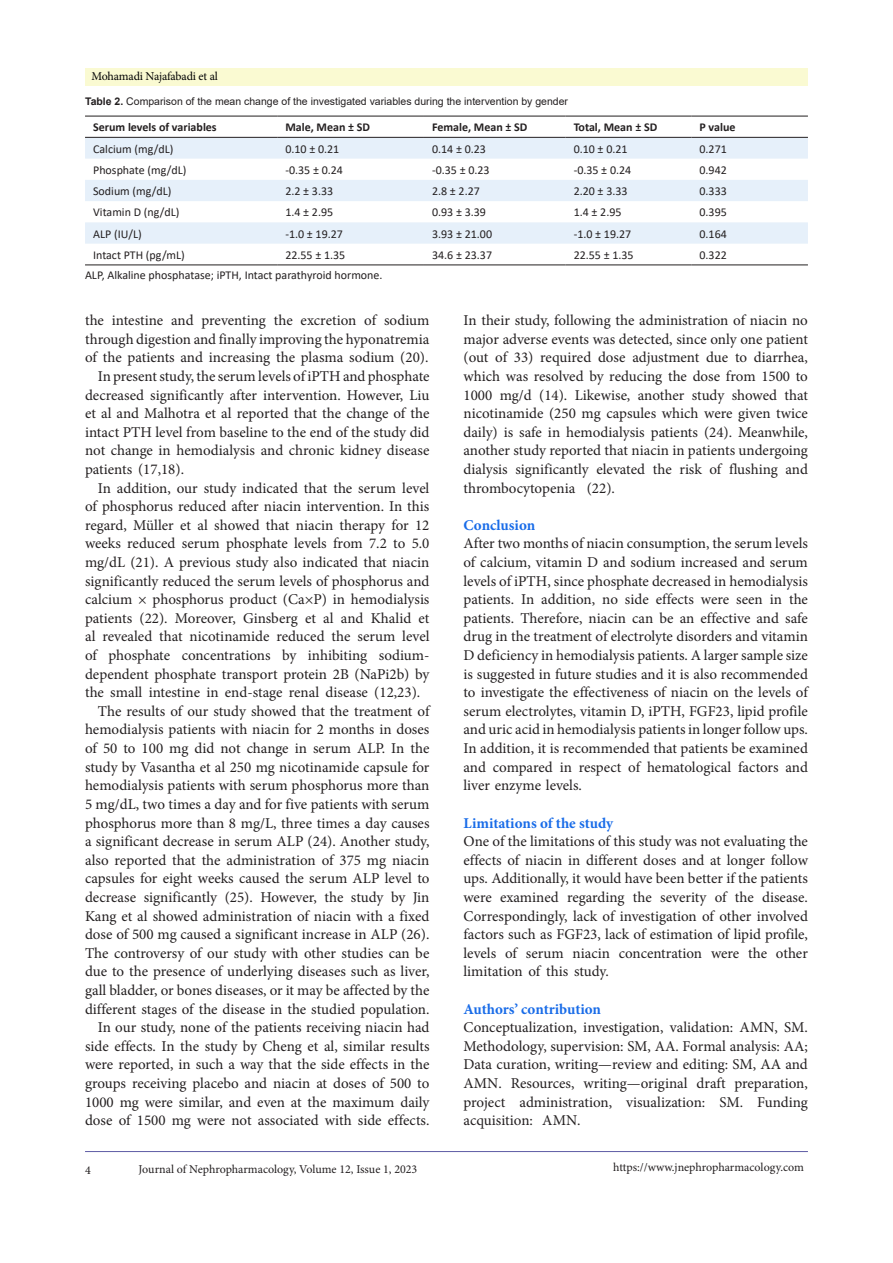
<style>
.page{position:relative;width:893px;height:1263px;background:#fff}
.page>*{position:absolute;margin:0;border:0;box-sizing:border-box;transform-origin:0 0}
.t1{font:15px/18.6px "Minion Pro";color:#231f20;text-align:justify}
.t2{font:700 15px "Minion Pro";letter-spacing:-.005em;color:#196ce8}
.t3{font:12px "Calibri";color:#231f20}
.t4{font:12px "Minion Pro";letter-spacing:-.005em;color:#231f20}
.t5{font:700 12px "Calibri";color:#231f20}
.t6{font:12px "Minion Pro";letter-spacing:-.01em;color:#000001}
.t7{font:10.5px "Arial";color:#231f20}
.s1{font-weight:700}
</style>
<div class="page">
<hr style="left:85px;top:1151px;width:723px;height:1px;background:#5e5ca5">
<div style="left:85px;top:68px;width:723px;height:17px;background:#fafad2"></div>
<svg style="left:85px;top:138px;width:723px;height:106px;fill:#e6f0fa"></svg>
<hr style="left:85px;top:116px;width:192px;height:1px;background:#231f20">
<hr style="left:277px;top:116px;width:147px;height:1px;background:#231f20">
<hr style="left:424px;top:116px;width:142px;height:1px;background:#231f20">
<hr style="left:566px;top:116px;width:125px;height:1px;background:#231f20">
<hr style="left:691px;top:116px;width:117px;height:1px;background:#231f20">
<hr style="left:85px;top:137px;width:192px;height:1px;background:#231f20">
<hr style="left:277px;top:137px;width:147px;height:1px;background:#231f20">
<hr style="left:424px;top:137px;width:142px;height:1px;background:#231f20">
<hr style="left:566px;top:137px;width:125px;height:1px;background:#231f20">
<hr style="left:691px;top:137px;width:117px;height:1px;background:#231f20">
<hr style="left:85px;top:265px;width:192px;height:1px;background:#231f20">
<hr style="left:277px;top:265px;width:147px;height:1px;background:#231f20">
<hr style="left:424px;top:265px;width:142px;height:1px;background:#231f20">
<hr style="left:566px;top:265px;width:125px;height:1px;background:#231f20">
<hr style="left:691px;top:265px;width:117px;height:1px;background:#231f20">
<p class="t6" style="left:91px;top:68px;width:128px">Mohamadi Najafabadi et al</p>
<p class="t7" style="left:85px;top:95px;width:485px"><span class="s1">Table 2.</span> Comparison of the mean change of the investigated variables during the intervention by gender</p>
<p class="t5" style="left:93px;top:119px;width:125px">Serum levels of variables</p>
<p class="t5" style="left:285px;top:119px;width:86px">Male, Mean ± SD</p>
<p class="t5" style="left:432px;top:119px;width:97px">Female, Mean ± SD</p>
<p class="t5" style="left:574px;top:119px;width:85px">Total, Mean ± SD</p>
<p class="t5" style="left:699px;top:119px;width:37px">P value</p>
<p class="t3" style="left:93px;top:140px;width:82px">Calcium (mg/dL)</p>
<p class="t3" style="left:285px;top:140px;width:55px">0.10 ± 0.21</p>
<p class="t3" style="left:432px;top:140px;width:55px">0.14 ± 0.23</p>
<p class="t3" style="left:574px;top:140px;width:55px">0.10 ± 0.21</p>
<p class="t3" style="left:699px;top:140px;width:29px">0.271</p>
<p class="t3" style="left:93px;top:161px;width:95px">Phosphate (mg/dL)</p>
<p class="t3" style="left:285px;top:161px;width:59px">-0.35 ± 0.24</p>
<p class="t3" style="left:432px;top:161px;width:59px">-0.35 ± 0.23</p>
<p class="t3" style="left:574px;top:161px;width:59px">-0.35 ± 0.24</p>
<p class="t3" style="left:699px;top:161px;width:29px">0.942</p>
<p class="t3" style="left:93px;top:183px;width:80px">Sodium (mg/dL)</p>
<p class="t3" style="left:285px;top:183px;width:49px">2.2 ± 3.33</p>
<p class="t3" style="left:432px;top:183px;width:49px">2.8 ± 2.27</p>
<p class="t3" style="left:574px;top:183px;width:55px">2.20 ± 3.33</p>
<p class="t3" style="left:699px;top:183px;width:29px">0.333</p>
<p class="t3" style="left:93px;top:204px;width:88px">Vitamin D (ng/dL)</p>
<p class="t3" style="left:285px;top:204px;width:49px">1.4 ± 2.95</p>
<p class="t3" style="left:432px;top:204px;width:55px">0.93 ± 3.39</p>
<p class="t3" style="left:574px;top:204px;width:49px">1.4 ± 2.95</p>
<p class="t3" style="left:699px;top:204px;width:29px">0.395</p>
<p class="t3" style="left:93px;top:225px;width:50px">ALP (IU/L)</p>
<p class="t3" style="left:285px;top:225px;width:59px">-1.0 ± 19.27</p>
<p class="t3" style="left:432px;top:225px;width:62px">3.93 ± 21.00</p>
<p class="t3" style="left:574px;top:225px;width:59px">-1.0 ± 19.27</p>
<p class="t3" style="left:699px;top:225px;width:29px">0.164</p>
<p class="t3" style="left:93px;top:246px;width:93px">Intact PTH (pg/mL)</p>
<p class="t3" style="left:285px;top:246px;width:62px">22.55 ± 1.35</p>
<p class="t3" style="left:432px;top:246px;width:62px">34.6 ± 23.37</p>
<p class="t3" style="left:574px;top:246px;width:62px">22.55 ± 1.35</p>
<p class="t3" style="left:699px;top:246px;width:29px">0.322</p>
<p class="t3" style="left:85px;top:266px;width:299px">ALP, Alkaline phosphatase; iPTH, Intact parathyroid hormone.</p>
<p class="t1" style="left:85px;top:311px;width:346px">the intestine and preventing the excretion of sodium through digestion and finally improving the hyponatremia of the patients and increasing the plasma sodium (20).</p>
<p class="t1" style="left:85px;top:367px;width:346px;text-indent:13px">In present study, the serum levels of iPTH and phosphate decreased significantly after intervention. However, Liu et al and Malhotra et al reported that the change of the intact PTH level from baseline to the end of the study did not change in hemodialysis and chronic kidney disease patients (17,18).</p>
<p class="t1" style="left:85px;top:479px;width:346px;text-indent:13px">In addition, our study indicated that the serum level of phosphorus reduced after niacin intervention. In this regard, Müller et al showed that niacin therapy for 12 weeks reduced serum phosphate levels from 7.2 to 5.0 mg/dL (21). A previous study also indicated that niacin significantly reduced the serum levels of phosphorus and calcium × phosphorus product (Ca×P) in hemodialysis patients (22). Moreover, Ginsberg et al and Khalid et al revealed that nicotinamide reduced the serum level of phosphate concentrations by inhibiting sodium&shy;dependent phosphate transport protein 2B (NaPi2b) by the small intestine in end-stage renal disease (12,23).</p>
<p class="t1" style="left:85px;top:702px;width:346px;text-indent:13px">The results of our study showed that the treatment of hemodialysis patients with niacin for 2 months in doses of 50 to 100 mg did not change in serum ALP. In the study by Vasantha et al 250 mg nicotinamide capsule for hemodialysis patients with serum phosphorus more than 5 mg/dL, two times a day and for five patients with serum phosphorus more than 8 mg/L, three times a day causes a significant decrease in serum ALP (24). Another study, also reported that the administration of 375 mg niacin capsules for eight weeks caused the serum ALP level to decrease significantly (25). However, the study by Jin Kang et al showed administration of niacin with a fixed dose of 500 mg caused a significant increase in ALP (26).<br>The controversy of our study with other studies can be due to the presence of underlying diseases such as liver, gall bladder, or bones diseases, or it may be affected by the different stages of the disease in the studied population.</p>
<p class="t1" style="left:85px;top:1018px;width:346px;text-indent:13px">In our study, none of the patients receiving niacin had side effects. In the study by Cheng et al, similar results were reported, in such a way that the side effects in the groups receiving placebo and niacin at doses of 500 to 1000 mg were similar, and even at the maximum daily dose of 1500 mg were not associated with side effects.</p>
<p class="t1" style="left:463px;top:311px;width:346px">In their study, following the administration of niacin no major adverse events was detected, since only one patient (out of 33) required dose adjustment due to diarrhea, which was resolved by reducing the dose from 1500 to 1000 mg/d (14). Likewise, another study showed that nicotinamide (250 mg capsules which were given twice daily) is safe in hemodialysis patients (24). Meanwhile, another study reported that niacin in patients undergoing dialysis significantly elevated the risk of flushing and thrombocytopenia (22).</p>
<p class="t2" style="left:463px;top:514px;width:73px">Conclusion</p>
<p class="t1" style="left:463px;top:534px;width:346px">After two months of niacin consumption, the serum levels of calcium, vitamin D and sodium increased and serum levels of iPTH, since phosphate decreased in hemodialysis patients. In addition, no side effects were seen in the patients. Therefore, niacin can be an effective and safe drug in the treatment of electrolyte disorders and vitamin D deficiency in hemodialysis patients. A larger sample size is suggested in future studies and it is also recommended to investigate the effectiveness of niacin on the levels of serum electrolytes, vitamin D, iPTH, FGF23, lipid profile and uric acid in hemodialysis patients in longer follow ups.<br>In addition, it is recommended that patients be examined and compared in respect of hematological factors and liver enzyme levels.</p>
<p class="t2" style="left:463px;top:812px;width:151px">Limitations of the study</p>
<p class="t1" style="left:463px;top:832px;width:346px">One of the limitations of this study was not evaluating the effects of niacin in different doses and at longer follow ups. Additionally, it would have been better if the patients were examined regarding the severity of the disease.<br>Correspondingly, lack of investigation of other involved factors such as FGF23, lack of estimation of lipid profile, levels of serum niacin concentration were the other limitation of this study.</p>
<p class="t2" style="left:463px;top:998px;width:139px">Authors’ contribution</p>
<p class="t1" style="left:463px;top:1018px;width:346px">Conceptualization, investigation, validation: AMN, SM.<br>Methodology, supervision: SM, AA. Formal analysis: AA; Data curation, writing—review and editing: SM, AA and AMN. Resources, writing—original draft preparation, project administration, visualization: SM. Funding acquisition: AMN.</p>
<p class="t4" style="left:85px;top:1162px;width:7px">4</p>
<p class="t4" style="left:139px;top:1161px;width:280px">Journal of Nephropharmacology, Volume 12, Issue 1, 2023</p>
<p class="t4" style="left:613px;top:1159px;width:192px">https://www.jnephropharmacology.com</p>
</div>
